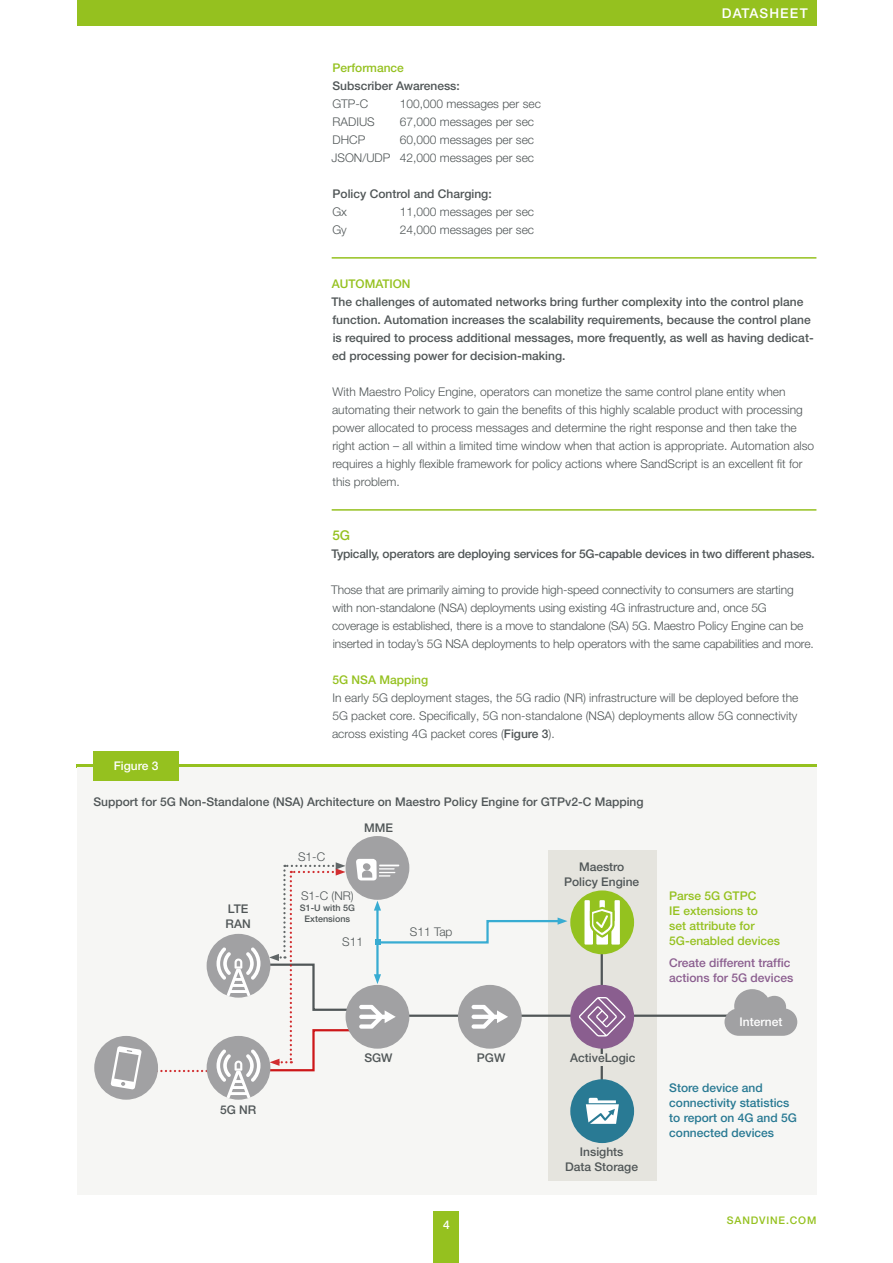
<style>
.page{position:relative;width:893px;height:1263px;background:#fff}
.page>*{position:absolute;margin:0;border:0;box-sizing:border-box;transform-origin:0 0}
.t1{font:500 13.5px "Helvetica Neue LT Pro";letter-spacing:.08em;color:#fff}
.t2{font:500 13.5px "Helvetica Neue LT Pro";color:#95c11f}
.t3{font:300 12px/18px "Helvetica Neue LT Pro";color:#505657}
.t4{font:500 12px/18px "Helvetica Neue LT Pro";color:#505657}
.t5{font:500 12px/15px "Helvetica Neue LT Pro";color:#95c11f}
.t6{font:500 12px/15px "Helvetica Neue LT Pro";color:#287993}
.t7{font:500 12px/15px "Helvetica Neue LT Pro";color:#8b5e8f}
.t8{font:500 12px "Helvetica Neue LT Pro";color:#fff}
.t9{font:500 10.5px "Helvetica Neue LT Pro";letter-spacing:.08em;color:#95c11f}
.t10{font:500 9px/10.5px "Helvetica Neue LT Pro";color:#505657;text-align:center}
.s1{font-weight:500}
</style>
<div class="page">
<hr style="left:77px;top:764px;width:740px;height:4px;background:#95c11f">
<div style="left:77px;top:767px;width:739px;height:428px;background:#f6f6f4"></div>
<div style="left:94px;top:751px;width:85px;height:30px;background:#95c11f"></div>
<div style="left:549px;top:851px;width:108px;height:330px;background:#e5e4de"></div>
<hr style="left:332px;top:257px;width:484px;height:2px;background:#95c11f">
<hr style="left:332px;top:509px;width:484px;height:2px;background:#95c11f">
<div style="left:77px;top:0;width:739px;height:26px;background:#95c11f"></div>
<div style="left:434px;top:1212px;width:25px;height:51px;background:#95c11f"></div>
<div style="left:570px;top:1079px;width:64px;height:64px;background:#297a94;border-radius:50%"></div>
<div style="left:346px;top:836px;width:63px;height:64px;background:#a1a1a3;border-radius:50%"></div>
<div style="left:94px;top:1036px;width:64px;height:64px;background:#a1a1a3;border-radius:50%"></div>
<svg style="left:111px;top:1046px;width:31px;height:43px"></svg>
<svg style="left:148px;top:859px;width:649px;height:265px"></svg>
<p class="t5" style="left:333px;top:60px;width:73px">Performance</p>
<p class="t4" style="left:332px;top:77px;width:129px">Subscriber Awareness:</p>
<p class="t3" style="left:332px;top:95px;width:38px">GTP-C</p>
<p class="t3" style="left:400px;top:95px;width:143px">100,000 messages per sec</p>
<p class="t3" style="left:333px;top:113px;width:44px">RADIUS</p>
<p class="t3" style="left:400px;top:113px;width:136px">67,000 messages per sec</p>
<p class="t3" style="left:333px;top:131px;width:34px">DHCP</p>
<p class="t3" style="left:331px;top:131px;width:204px;text-align:right">60,000 messages per sec<br>JSON/UDP 42,000 messages per sec</p>
<p class="t4" style="left:333px;top:185px;width:161px">Policy Control and Charging:</p>
<p class="t3" style="left:332px;top:203px;width:16px">Gx</p>
<p class="t3" style="left:400px;top:203px;width:136px">11,000 messages per sec</p>
<p class="t3" style="left:332px;top:221px;width:16px">Gy</p>
<p class="t3" style="left:400px;top:221px;width:136px">24,000 messages per sec</p>
<p class="t1" style="left:722px;top:5px;width:87px">DATASHEET</p>
<p class="t5" style="left:332px;top:276px;width:80px">AUTOMATION</p>
<p class="t4" style="left:331px;top:293px;width:484px">The challenges of automated networks bring further complexity into the control plane function. Automation increases the scalability requirements, because the control plane is required to process additional messages, more frequently, as well as having dedicat&shy;ed processing power for decision-making.</p>
<p class="t3" style="left:332px;top:383px;width:484px">With Maestro Policy Engine, operators can monetize the same control plane entity when automating their network to gain the benefits of this highly scalable product with processing power allocated to process messages and determine the right response and then take the right action – all within a limited time window when that action is appropriate. Automation also requires a highly flexible framework for policy actions where SandScript is an excellent fit for this problem.</p>
<p class="t8" style="left:114px;top:759px;width:46px">Figure 3</p>
<p class="t2" style="left:332px;top:527px;width:19px">5G</p>
<p class="t4" style="left:331px;top:545px;width:485px">Typically, operators are deploying services for 5G-capable devices in two different phases.</p>
<p class="t3" style="left:331px;top:581px;width:484px">Those that are primarily aiming to provide high-speed connectivity to consumers are starting with non-standalone (NSA) deployments using existing 4G infrastructure and, once 5G coverage is established, there is a move to standalone (SA) 5G. Maestro Policy Engine can be inserted in today’s 5G NSA deployments to help operators with the same capabilities and more.</p>
<p class="t5" style="left:332px;top:672px;width:97px">5G NSA Mapping</p>
<p class="t3" style="left:332px;top:689px;width:468px;text-align:justify">In early 5G deployment stages, the 5G radio (NR) infrastructure will be deployed before the 5G packet core. Specifically, 5G non-standalone (NSA) deployments allow 5G connectivity across existing 4G packet cores (<span class="s1">Figure 3</span>).</p>
<p class="t4" style="left:94px;top:793px;width:551px">Support for 5G Non-Standalone (NSA) Architecture on Maestro Policy Engine for GTPv2-C Mapping</p>
<p class="t4" style="left:226px;top:901px;width:27px;line-height:15px">LTE<br>RAN</p>
<p class="t4" style="left:220px;top:1101px;width:38px">5G NR</p>
<p class="t3" style="left:298px;top:848px;width:29px">S1-C</p>
<p class="t3" style="left:301px;top:886px;width:54px">S1-C (NR)</p>
<p class="t10" style="left:300px;top:902px;width:57px">S1-U with 5G<br>Extensions</p>
<p class="t4" style="left:364px;top:818px;width:30px">MME</p>
<p class="t3" style="left:342px;top:933px;width:22px">S11</p>
<p class="t3" style="left:410px;top:922px;width:44px">S11 Tap</p>
<p class="t4" style="left:564px;top:859px;width:77px;line-height:15px;text-align:center">Maestro<br>Policy Engine</p>
<p class="t4" style="left:364px;top:1049px;width:30px">SGW</p>
<p class="t4" style="left:477px;top:1049px;width:30px">PGW</p>
<p class="t4" style="left:570px;top:1049px;width:67px">ActiveLogic</p>
<p class="t8" style="left:443px;top:1217px;width:8px">4</p>
<p class="t4" style="left:565px;top:1144px;width:74px;line-height:15px;text-align:center">Insights<br>Data Storage</p>
<p class="t5" style="left:669px;top:888px;width:112px">Parse 5G GTPC<br>IE extensions to<br>set attribute for<br>5G-enabled devices</p>
<p class="t7" style="left:669px;top:955px;width:126px">Create different traffic actions for 5G devices</p>
<p class="t8" style="left:739px;top:1014px;width:44px">Internet</p>
<p class="t6" style="left:669px;top:1080px;width:129px">Store device and connectivity statistics to report on 4G and 5G connected devices</p>
<p class="t9" style="left:727px;top:1214px;width:91px">SANDVINE.COM</p>
</div>
